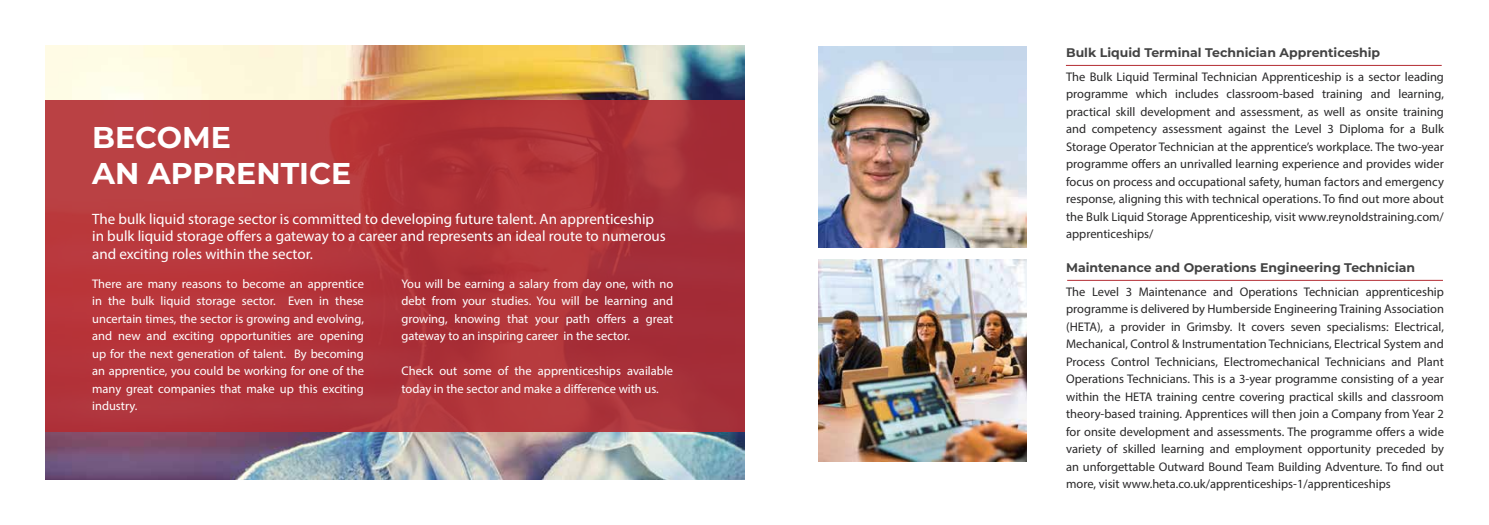
<style>
.page{position:relative;width:1489px;height:525px;background:#fff}
.page>*{position:absolute;margin:0;border:0;box-sizing:border-box;transform-origin:0 0}
.t1{font:700 30px/36px "Montserrat";color:#fff}
.t2{font:15px/17.5px "Myriad Pro";color:#fff}
.t3{font:12.5px/17.5px "Myriad Pro";color:#292829;text-align:justify}
.t4{font:12.5px/17.5px "Myriad Pro";color:#fff;text-align:justify}
.t5{font:700 12.5px "Montserrat";color:#434343}
</style>
<div class="page">
<img style="left:45px;top:45px;width:699px;height:434px">
<div style="left:45px;top:100px;width:699px;height:331px;background:linear-gradient(to right,#bb3b3f,#a72f37)"></div>
<hr style="left:1065px;top:65px;width:376px;height:1px;background:#b32c32">
<img style="left:818px;top:46px;width:208px;height:201px">
<hr style="left:1067px;top:280px;width:375px;height:1px;background:#b32c32">
<img style="left:818px;top:260px;width:208px;height:201px">
<h1 class="t1" style="left:92px;top:117px;width:260px">BECOME<br>AN APPRENTICE</h1>
<p class="t2" style="left:92px;top:209px;width:575px">The bulk liquid storage sector is committed to developing future talent. An apprenticeship in bulk liquid storage offers a gateway to a career and represents an ideal route to numerous and exciting roles within the sector.</p>
<p class="t4" style="left:92px;top:274px;width:273px">There are many reasons to become an apprentice in the bulk liquid storage sector. Even in these uncertain times, the sector is growing and evolving, and new and exciting opportunities are opening up for the next generation of talent. By becoming an apprentice, you could be working for one of the many great companies that make up this exciting industry.</p>
<p class="t4" style="left:401px;top:274px;width:273px">You will be earning a salary from day one, with no debt from your studies. You will be learning and growing, knowing that your path offers a great gateway to an inspiring career in the sector.</p>
<p class="t4" style="left:401px;top:362px;width:273px">Check out some of the apprenticeships available today in the sector and make a difference with us.</p>
<p class="t5" style="left:1066px;top:44px;width:315px">Bulk Liquid Terminal Technician Apprenticeship</p>
<p class="t3" style="left:1066px;top:67px;width:379px">The Bulk Liquid Terminal Technician Apprenticeship is a sector leading programme which includes classroom-based training and learning, practical skill development and assessment, as well as onsite training and competency assessment against the Level 3 Diploma for a Bulk Storage Operator Technician at the apprentice’s workplace. The two-year programme offers an unrivalled learning experience and provides wider focus on process and occupational safety, human factors and emergency response, aligning this with technical operations. To find out more about the Bulk Liquid Storage Apprenticeship, visit www.reynoldstraining.com/ apprenticeships/</p>
<p class="t5" style="left:1066px;top:258px;width:350px">Maintenance and Operations Engineering Technician</p>
<p class="t3" style="left:1066px;top:282px;width:379px">The Level 3 Maintenance and Operations Technician apprenticeship programme is delivered by Humberside Engineering Training Association (HETA), a provider in Grimsby. It covers seven specialisms: Electrical, Mechanical, Control &amp; Instrumentation Technicians, Electrical System and Process Control Technicians, Electromechanical Technicians and Plant Operations Technicians. This is a 3-year programme consisting of a year within the HETA training centre covering practical skills and classroom theory-based training. Apprentices will then join a Company from Year 2 for onsite development and assessments. The programme offers a wide variety of skilled learning and employment opportunity preceded by an unforgettable Outward Bound Team Building Adventure. To find out more, visit www.heta.co.uk/apprenticeships-1/apprenticeships</p>
</div>
